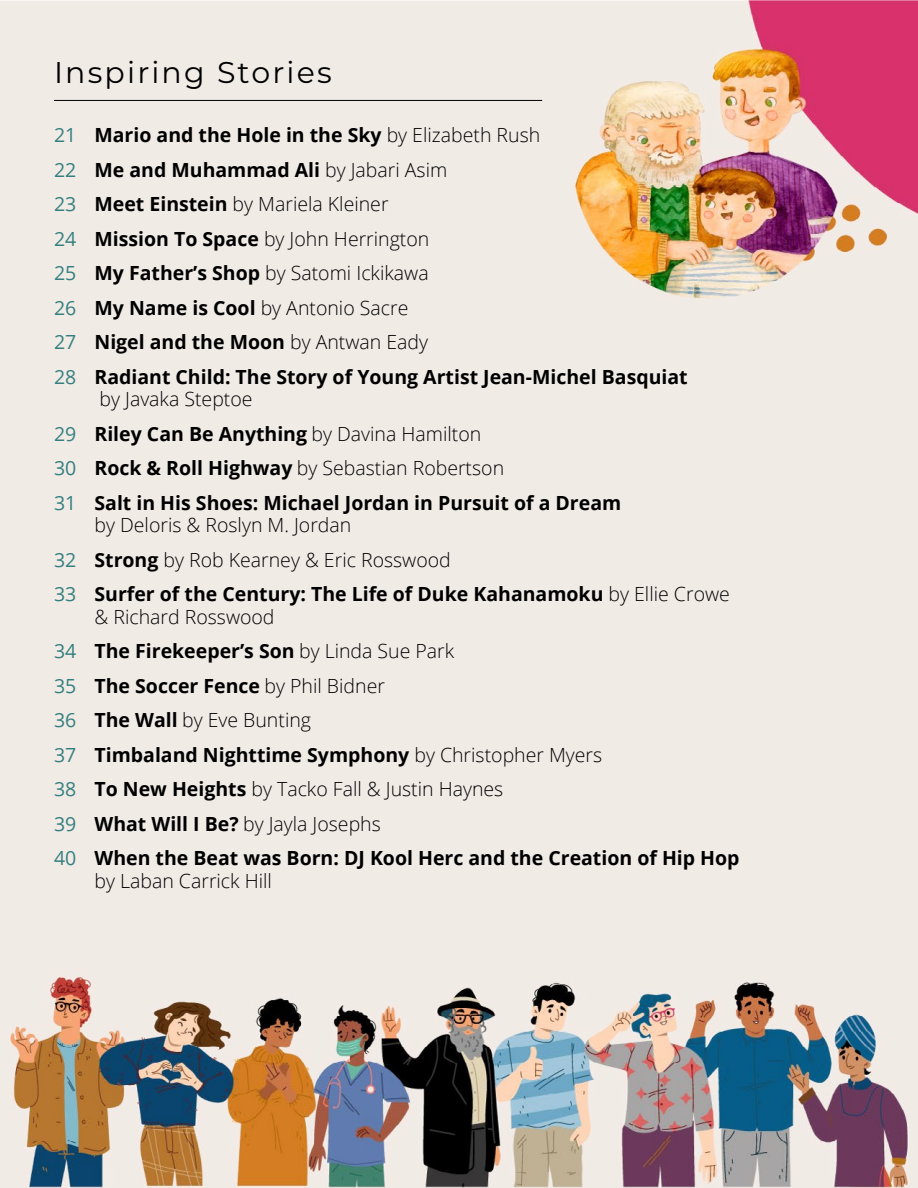
<style>
.page{position:relative;width:918px;height:1188px;background:#fff}
.page>*{position:absolute;margin:0;border:0;box-sizing:border-box;transform-origin:0 0}
.H1_p2{font:30px "Montserrat";letter-spacing:.075em;color:#000}
.t1{font:700 19.5px/22.5px "Open Sans";color:#000}
.t2{font:300 19.5px "Open Sans";color:#000}
.s1{font-weight:400;color:#347f7f}
.s2{font-weight:300}
.s3{font-weight:700}
</style>
<div class="page">
<img style="left:0;top:0;width:918px;height:1188px">
<hr style="left:54px;top:100px;width:488px;height:1px;background:#000">
<h1 class="H1_p2" style="left:54px;top:52px;width:279px">Inspiring Stories</h1>
<p class="t1" style="left:54px;top:124px;width:488px"><span class="s1">21</span> Mario and the Hole in the Sky <span class="s2">by Elizabeth Rush</span></p>
<p class="t1" style="left:54px;top:158px;width:395px"><span class="s1">22</span> Me and Muhammad Ali <span class="s2">by Jabari Asim</span></p>
<p class="t2" style="left:54px;top:191px;width:336px"><span class="s1">23</span> <span class="s3">Meet Einstein</span> by Mariela Kleiner</p>
<p class="t2" style="left:54px;top:226px;width:377px"><span class="s1">24</span> <span class="s3">Mission To Space</span> by John Herrington</p>
<p class="t2" style="left:54px;top:260px;width:376px"><span class="s1">25</span> <span class="s3">My Father’s Shop</span> by Satomi Ickikawa</p>
<p class="t2" style="left:54px;top:295px;width:356px"><span class="s1">26</span> <span class="s3">My Name is Cool</span> by Antonio Sacre</p>
<p class="t1" style="left:54px;top:331px;width:376px"><span class="s1">27</span> Nigel and the Moon <span class="s2">by Antwan Eady</span></p>
<p class="t1" style="left:100px;top:365px;width:590px;text-indent:-46px"><span class="s1">28</span> Radiant Child: The Story of Young Artist Jean-Michel Basquiat <span class="s2">by Javaka Steptoe</span></p>
<p class="t1" style="left:54px;top:422px;width:429px"><span class="s1">29</span> Riley Can Be Anything <span class="s2">by Davina Hamilton</span></p>
<p class="t2" style="left:54px;top:455px;width:452px"><span class="s1">30</span> <span class="s3">Rock &amp; Roll Highway</span> by Sebastian Robertson</p>
<p class="t1" style="left:94px;top:491px;width:528px;text-indent:-40px"><span class="s1">31</span> Salt in His Shoes: Michael Jordan in Pursuit of a Dream <span class="s2">by Deloris &amp; Roslyn M. Jordan</span></p>
<p class="t2" style="left:54px;top:547px;width:398px"><span class="s1">32</span> <span class="s3">Strong</span> by Rob Kearney &amp; Eric Rosswood</p>
<p class="t1" style="left:94px;top:583px;width:637px;text-indent:-40px"><span class="s1">33</span> Surfer of the Century: The Life of Duke Kahanamoku <span class="s2">by Ellie Crowe &amp; Richard Rosswood</span></p>
<p class="t1" style="left:54px;top:640px;width:402px"><span class="s1">34</span> The Firekeeper’s Son <span class="s2">by Linda Sue Park</span></p>
<p class="t1" style="left:54px;top:674px;width:332px"><span class="s1">35</span> The Soccer Fence <span class="s2">by Phil Bidner</span></p>
<p class="t2" style="left:54px;top:707px;width:259px"><span class="s1">36</span> <span class="s3">The Wall</span> by Eve Bunting</p>
<p class="t1" style="left:54px;top:743px;width:550px"><span class="s1">37</span> Timbaland Nighttime Symphony <span class="s2">by Christopher Myers</span></p>
<p class="t2" style="left:54px;top:776px;width:451px"><span class="s1">38</span> <span class="s3">To New Heights</span> by Tacko Fall &amp; Justin Haynes</p>
<p class="t2" style="left:54px;top:811px;width:328px"><span class="s1">39</span> <span class="s3">What Will I Be?</span> by Jayla Josephs</p>
<p class="t1" style="left:94px;top:847px;width:647px;text-indent:-40px"><span class="s1">40</span> When the Beat was Born: DJ Kool Herc and the Creation of Hip Hop <span class="s2">by Laban Carrick Hill</span></p>
</div>
